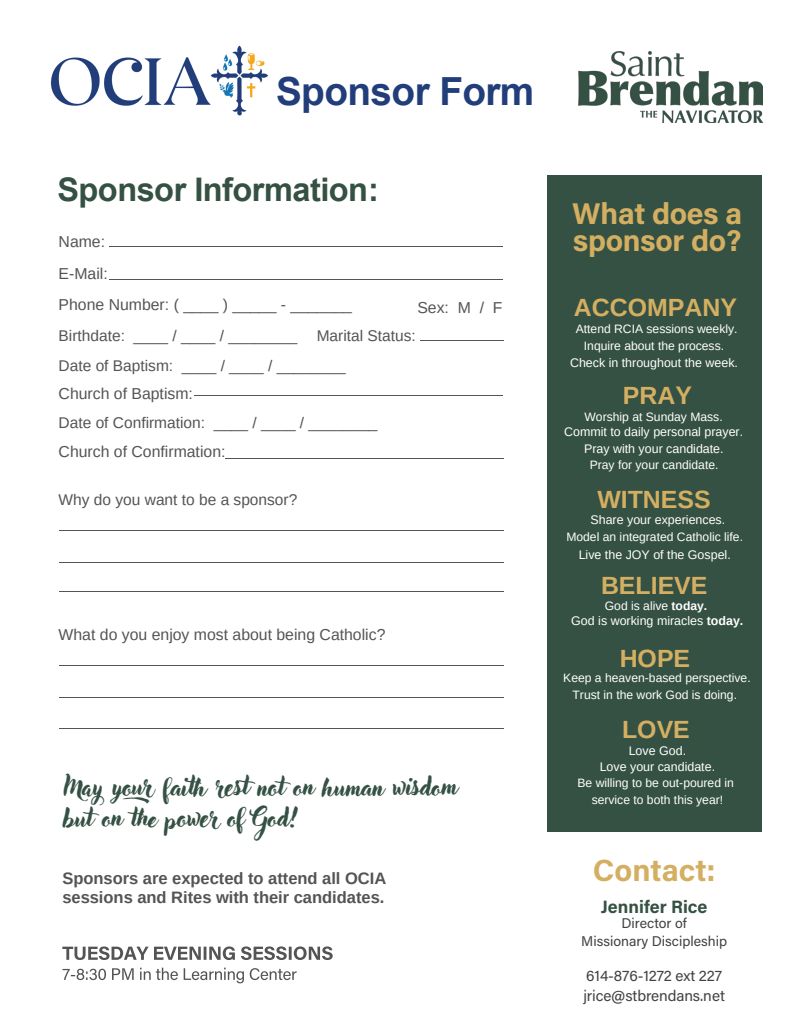
<style>
.page{position:relative;width:808px;height:1033px;background:#fff}
.page>*{position:absolute;margin:0;border:0;box-sizing:border-box;transform-origin:0 0}
.t1{font:700 38.75px "Arial";letter-spacing:-.015em;color:#213e7b}
.t2{font:700 32.5px "Arial";letter-spacing:-.015em;color:#355144}
.t3{font:700 30.62px "Acumin Pro";color:#d4af61}
.t4{font:700 30px/27.5px "Acumin Pro";letter-spacing:-.01em;color:#d4af61}
.t5{font:26.25px/31.2px "Adlery Pro Swash";letter-spacing:-.02em;color:#355144}
.t6{font:700 24.88px "Arimo";color:#d4af61}
.t7{font:700 17.88px "Acumin Pro";color:#355144}
.t8{font:700 16.5px/19.9px "Arimo";color:#545454}
.t9{font:15.75px/32.4px "Arimo";color:#545454}
.t10{font:15.5px "Arimo";color:#545454}
.t11{font:15.38px/20.4px "Acumin Pro";letter-spacing:-.01em;color:#414242}
.t12{font:14px/17.8px "Acumin Pro";color:#414242;text-align:center}
.t13{font:12.38px/15.8px "Arimo";color:#fff;text-align:center}
.t14{font:12.12px/17px "Arimo";color:#fff;text-align:center}
.s1{font-weight:700}
</style>
<div class="page">
<div style="left:547px;top:175px;width:214px;height:656px;background:#355144"></div>
<hr style="left:109px;top:279px;width:394px;height:1px;background:#545454">
<hr style="left:109px;top:246px;width:394px;height:1px;background:#545454">
<hr style="left:420px;top:340px;width:83px;height:1px;background:#545454">
<hr style="left:194px;top:395px;width:309px;height:1px;background:#545454">
<hr style="left:225px;top:458px;width:278px;height:1px;background:#545454">
<hr style="left:60px;top:529px;width:444px;height:1px;background:#545454">
<hr style="left:60px;top:561px;width:444px;height:1px;background:#545454">
<hr style="left:60px;top:591px;width:444px;height:1px;background:#545454">
<hr style="left:60px;top:665px;width:444px;height:1px;background:#545454">
<hr style="left:60px;top:697px;width:444px;height:1px;background:#545454">
<hr style="left:60px;top:728px;width:444px;height:1px;background:#545454">
<svg style="left:62px;top:946px;width:270px;height:14px"></svg>
<svg style="left:62px;top:967px;width:234px;height:16px"></svg>
<img style="left:50px;top:45px;width:218px;height:71px">
<img style="left:578px;top:52px;width:184px;height:71px">
<h1 class="t1" style="left:276px;top:66px;width:260px">Sponsor Form</h1>
<h2 class="t2" style="left:57px;top:168px;width:323px">Sponsor Information:</h2>
<p class="t9" style="left:59px;top:225px;width:51px">Name:<br>E-Mail:</p>
<p class="t9" style="left:59px;top:288px;width:295px">Phone Number: ( ____ ) _____ - _______</p>
<p class="t9" style="left:417px;top:292px;width:87px">Sex: M / F</p>
<p class="t10" style="left:59px;top:325px;width:240px">B ________/____/____: e t adh t r i</p>
<p class="t10" style="left:316px;top:325px;width:101px">M Slat i ra :sutat</p>
<p class="t10" style="left:59px;top:355px;width:288px">Date of Baptism: ____ / ____ / ________</p>
<p class="t9" style="left:59px;top:377px;width:136px">Church of Baptism:</p>
<p class="t10" style="left:59px;top:412px;width:320px">Date of Confirmation: ____ / ____ / ________</p>
<p class="t9" style="left:59px;top:435px;width:168px">Church of Confirmation:</p>
<p class="t10" style="left:59px;top:490px;width:240px">Why do you want to be a sponsor?</p>
<p class="t9" style="left:59px;top:618px;width:328px">What do you enjoy most about being Catholic?</p>
<h3 class="t5" style="left:63px;top:770px;width:395px">May yourfaith rest not on human wisdom but on the power of God!</h3>
<h3 class="t8" style="left:62px;top:868px;width:325px">Sponsors are expected to attend all OCIA sessions and Rites with their candidates.</h3>
<h3 class="t4" style="left:572px;top:198px;width:171px">What does a sponsor do?</h3>
<h3 class="t6" style="left:574px;top:290px;width:164px">ACCOMPANY</h3>
<p class="t14" style="left:575px;top:321px;width:163px">Attend RCIA sessions weekly.<br>Inquire about the process.</p>
<p class="t13" style="left:570px;top:355px;width:169px">Check in throughout the week.</p>
<h3 class="t6" style="left:623px;top:378px;width:71px">PRAY</h3>
<p class="t14" style="left:584px;top:408px;width:140px">Worship at Sunday Mass.</p>
<p class="t13" style="left:564px;top:423px;width:180px;line-height:16.9px">Commit to daily personal prayer.<br>Pray with your candidate.</p>
<p class="t14" style="left:589px;top:457px;width:130px">Pray for your candidate.</p>
<h3 class="t6" style="left:597px;top:483px;width:115px">WITNESS</h3>
<p class="t13" style="left:590px;top:512px;width:136px">Share your experiences.</p>
<p class="t14" style="left:566px;top:528px;width:178px">Model an integrated Catholic life.</p>
<p class="t13" style="left:578px;top:547px;width:154px">Live the JOY of the Gospel.</p>
<p class="t14" style="left:604px;top:597px;width:104px">God is alive <span class="s1">today.</span></p>
<p class="t13" style="left:571px;top:613px;width:173px">God is working miracles <span class="s1">today.</span></p>
<h3 class="t6" style="left:601px;top:568px;width:108px">BELIEVE</h3>
<h3 class="t6" style="left:619px;top:641px;width:72px">HOPE</h3>
<p class="t14" style="left:563px;top:669px;width:189px">Keep a heaven-based perspective.<br>Trust in the work God is doing.</p>
<h3 class="t6" style="left:622px;top:712px;width:69px">LOVE</h3>
<p class="t13" style="left:599px;top:742px;width:117px">Love God.<br>Love your candidate.</p>
<p class="t14" style="left:577px;top:774px;width:158px">Be willing to be out-poured in service to both this year!</p>
<h3 class="t3" style="left:592px;top:848px;width:124px">Contact:</h3>
<h3 class="t7" style="left:600px;top:894px;width:108px">Jennifer Rice</h3>
<p class="t12" style="left:581px;top:914px;width:147px">Director of<br>Missionary Discipleship</p>
<p class="t11" style="left:583px;top:964px;width:143px">614-876-1272 ext 227 jrice@stbrendans.net</p>
</div>
